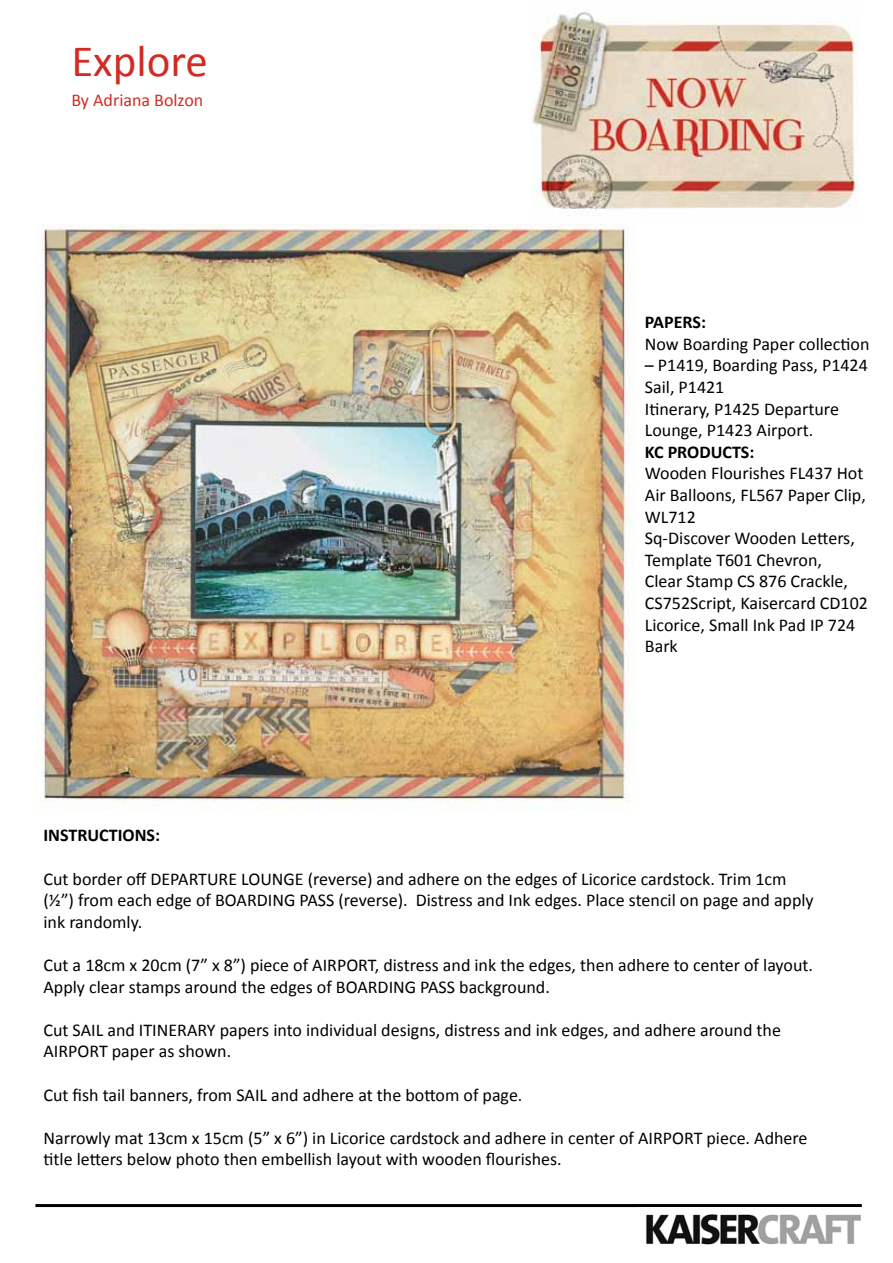
<style>
.page{position:relative;width:893px;height:1263px;background:#fff}
.page>*{position:absolute;margin:0;border:0;box-sizing:border-box;transform-origin:0 0}
.t1{font:45px "Calibri";color:#d02c24}
.t2{font:18px/21.6px "Calibri";color:#000}
.t3{font:700 18px "Calibri";color:#000}
.t4{font:18px "Calibri";color:#d02c24}
</style>
<div class="page">
<hr style="left:35px;top:1204px;width:827px;height:3px;background:#000">
<img style="left:646px;top:1214px;width:215px;height:31px">
<img style="left:532px;top:12px;width:326px;height:198px">
<img style="left:35px;top:224px;width:599px;height:585px">
<h1 class="t1" style="left:71px;top:33px;width:138px">Explore</h1>
<p class="t4" style="left:71px;top:89px;width:133px">By Adriana Bolzon</p>
<p class="t3" style="left:645px;top:311px;width:63px">PAPERS:</p>
<p class="t2" style="left:645px;top:332px;width:226px">Now Boarding Paper collection</p>
<p class="t2" style="left:645px;top:354px;width:224px">– P1419, Boarding Pass, P1424<br>Sail, P1421<br>Itinerary, P1425 Departure<br>Lounge, P1423 Airport.</p>
<p class="t3" style="left:645px;top:441px;width:111px">KC PRODUCTS:</p>
<p class="t2" style="left:645px;top:462px;width:224px">Wooden Flourishes FL437 Hot<br>Air Balloons, FL567 Paper Clip,<br>WL712<br>Sq-Discover Wooden Letters,<br>Template T601 Chevron,<br>Clear Stamp CS 876 Crackle,<br>CS752Script, Kaisercard CD102<br>Licorice, Small Ink Pad IP 724<br>Bark</p>
<p class="t3" style="left:44px;top:824px;width:118px">INSTRUCTIONS:</p>
<p class="t2" style="left:44px;top:867px;width:772px">Cut border off DEPARTURE LOUNGE (reverse) and adhere on the edges of Licorice cardstock. Trim 1cm (½”) from each edge of BOARDING PASS (reverse). Distress and Ink edges. Place stencil on page and apply ink randomly.</p>
<p class="t2" style="left:44px;top:953px;width:771px">Cut a 18cm x 20cm (7” x 8”) piece of AIRPORT, distress and ink the edges, then adhere to center of layout.<br>Apply clear stamps around the edges of BOARDING PASS background.</p>
<p class="t2" style="left:44px;top:1018px;width:739px">Cut SAIL and ITINERARY papers into individual designs, distress and ink edges, and adhere around the<br>AIRPORT paper as shown.</p>
<p class="t2" style="left:44px;top:1083px;width:480px">Cut fish tail banners, from SAIL and adhere at the bottom of page.</p>
<p class="t2" style="left:44px;top:1126px;width:765px">Narrowly mat 13cm x 15cm (5” x 6”) in Licorice cardstock and adhere in center of AIRPORT piece. Adhere title letters below photo then embellish layout with wooden flourishes.</p>
</div>
